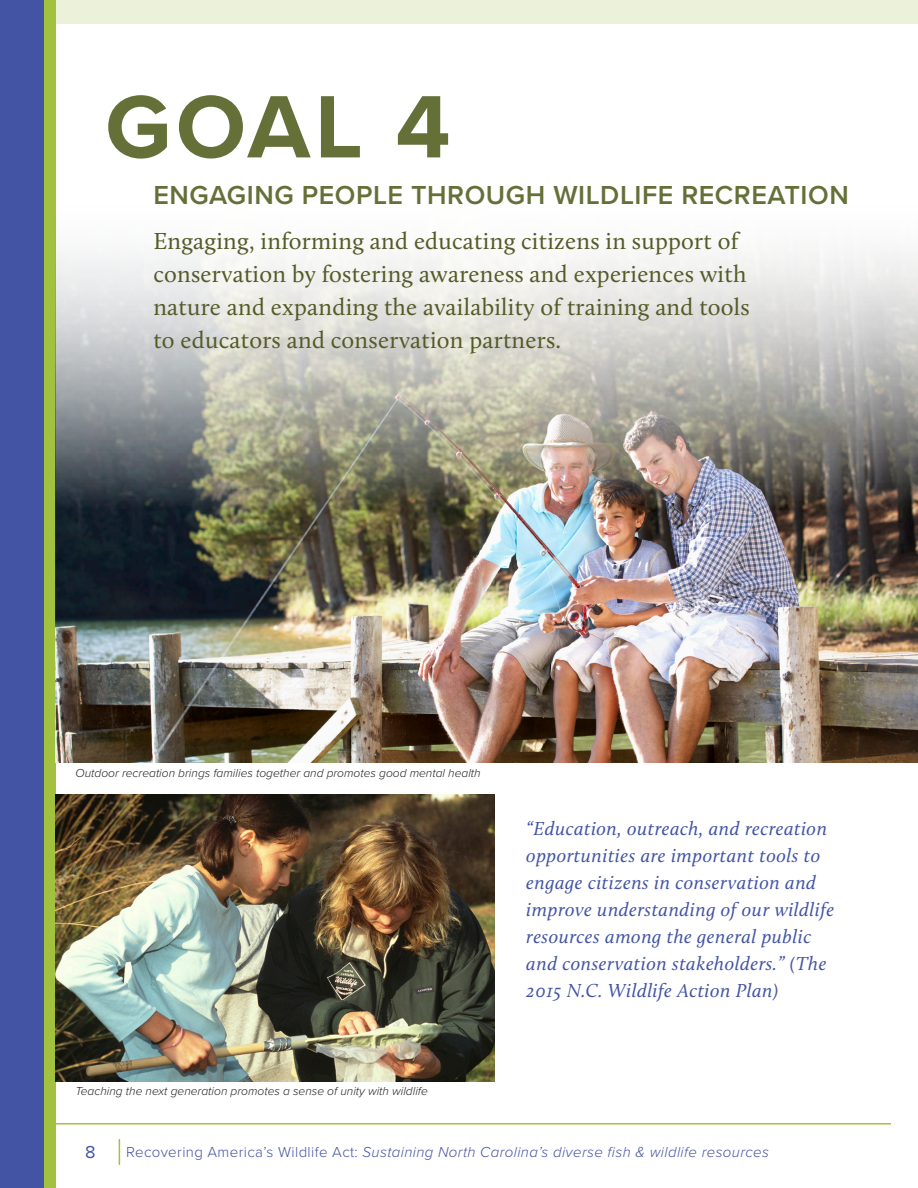
<style>
.page{position:relative;width:918px;height:1188px;background:#fff}
.page>*{position:absolute;margin:0;border:0;box-sizing:border-box;transform-origin:0 0}
.t1{font:700 91.8px "Proxima Nova";color:#657039}
.t2{font:600 27px "Proxima Nova";letter-spacing:.02em;color:#657039}
.t3{font:24px/33px "Calluna";letter-spacing:.01em;color:#555a28}
.t4{font:italic 19.5px/27px "Calluna";letter-spacing:.025em;color:#4454a4}
.t5{font:18px "Proxima Nova";color:#4454a4}
.t6{font:italic 300 15px "Proxima Nova";letter-spacing:.025em;color:#4454a4}
.t7{font:italic 300 12px "Proxima Nova";color:#231f20}
.s1{font-style:normal}
</style>
<div class="page">
<div style="left:50px;top:0;width:868px;height:24px;background:#ecf2d9"></div>
<hr style="left:14px;top:1123px;width:877px;height:2px;background:#a2c13e">
<div style="left:0;top:0;width:46px;height:1188px;background:#4454a4"></div>
<div style="left:45px;top:0;width:11px;height:1188px;background:#a2c13e"></div>
<svg style="left:119px;top:1139px;width:1px;height:26px"></svg>
<img style="left:56px;top:251px;width:862px;height:512px">
<img style="left:56px;top:795px;width:439px;height:287px">
<p class="t1" style="left:105px;top:58px;width:347px">GOAL 4</p>
<p class="t2" style="left:153px;top:175px;width:697px">ENGAGING PEOPLE THROUGH WILDLIFE RECREATION</p>
<p class="t3" style="left:153px;top:225px;width:598px">Engaging, informing and educating citizens in support of conservation by fostering awareness and experiences with nature and expanding the availability of training and tools to educators and conservation partners.</p>
<p class="t7" style="left:76px;top:764px;width:407px">Outdoor recreation brings families together and promotes good mental health</p>
<p class="t7" style="left:76px;top:1082px;width:354px">Teaching the next generation promotes a sense of unity with wildlife</p>
<p class="t4" style="left:526px;top:814px;width:310px">“Education, outreach, and recreation opportunities are important tools to engage citizens in conservation and improve understanding of our wildlife resources among the general public and conservation stakeholders.” (The 2015 N.C. Wildlife Action Plan)</p>
<p class="t5" style="left:85px;top:1138px;width:12px">8</p>
<p class="t6" style="left:126px;top:1141px;width:644px"><span class="s1">Recovering America’s Wildlife Act:</span> Sustaining North Carolina’s diverse fish &amp; wildlife resources</p>
</div>
